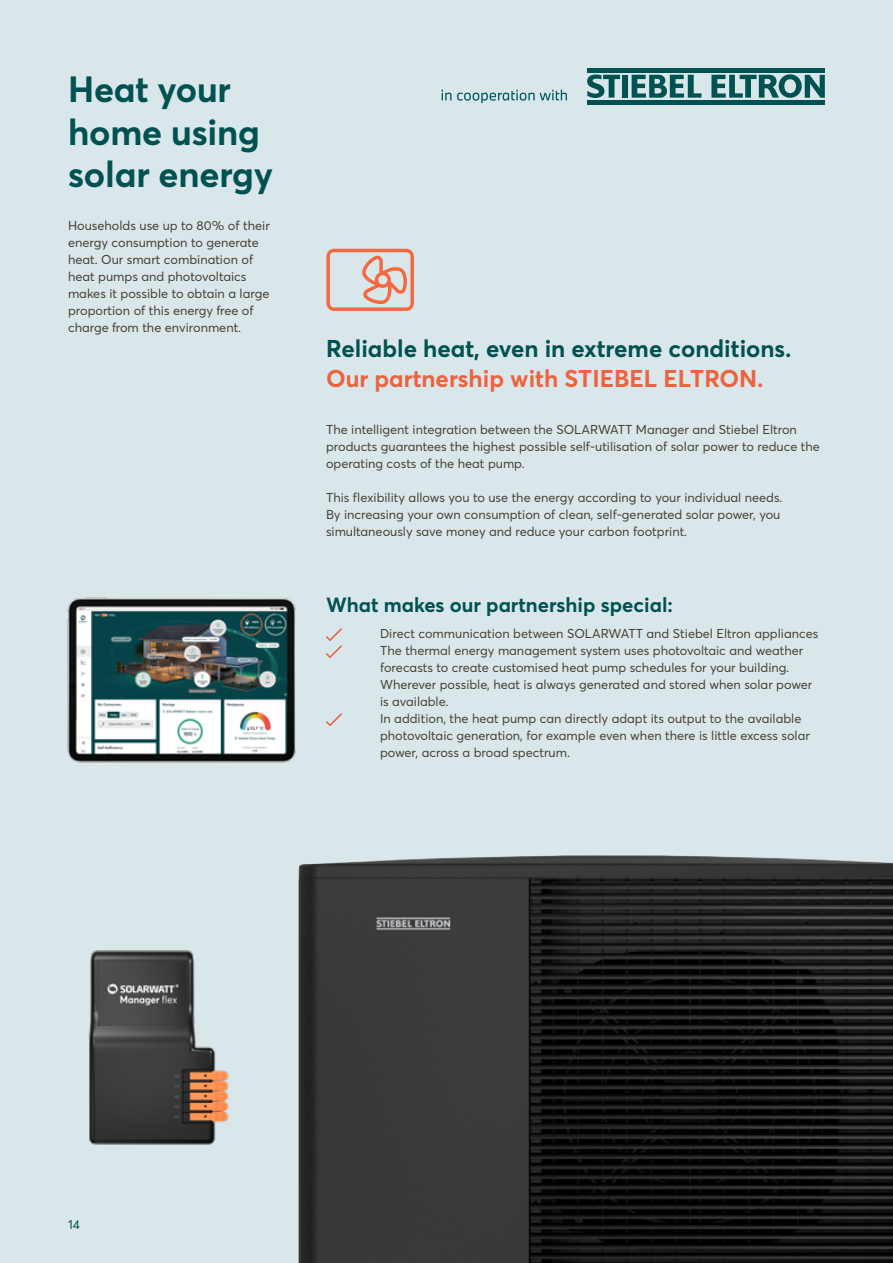
<style>
.page{position:relative;width:893px;height:1263px;background:#dae7ea}
.page>*{position:absolute;margin:0;border:0;box-sizing:border-box;transform-origin:0 0}
.t1{font:700 36px/42.5px "Averta";letter-spacing:-.005em;color:#005152}
.t2{font:700 24px "Averta";color:#005152}
.t3{font:700 24px "Averta";color:#ec6340}
.t4{font:700 20.25px "Averta";color:#005253}
.t5{font:12.75px/17px "Averta";color:#454134}
.t6{font:12.75px/17px "Averta";color:#454034}
.t7{font:12.75px "Averta";color:#005152}
</style>
<div class="page">
<img style="left:67px;top:597px;width:229px;height:166px">
<img style="left:299px;top:855px;width:594px;height:408px">
<svg style="left:326px;top:628px;width:16px;height:30px"></svg>
<svg style="left:326px;top:713px;width:16px;height:13px"></svg>
<svg style="left:326px;top:249px;width:88px;height:62px"></svg>
<hr style="left:587px;top:68px;width:238px;height:4px;background:#005152">
<hr style="left:587px;top:100px;width:238px;height:4px;background:#005152">
<svg style="left:632px;top:75px;width:69px;height:23px"></svg>
<div style="left:622px;top:75px;width:6px;height:23px;background:#005152"></div>
<svg style="left:711px;top:74px;width:114px;height:24px"></svg>
<svg style="left:587px;top:74px;width:33px;height:24px"></svg>
<img style="left:88px;top:950px;width:141px;height:195px">
<svg style="left:442px;top:90px;width:9px;height:10px"></svg>
<svg style="left:457px;top:90px;width:110px;height:13px"></svg>
<h1 class="t1" style="left:68px;top:66px;width:206px">Heat your home using solar energy</h1>
<p class="t6" style="left:68px;top:216px;width:203px">Households use up to 80% of their energy consumption to generate heat. Our smart combination of heat pumps and photovoltaics makes it possible to obtain a large proportion of this energy free of charge from the environment.</p>
<h2 class="t2" style="left:326px;top:332px;width:467px">Reliable heat, even in extreme conditions.</h2>
<h2 class="t3" style="left:326px;top:362px;width:439px">Our partnership with STIEBEL ELTRON.</h2>
<p class="t5" style="left:326px;top:420px;width:495px">The intelligent integration between the SOLARWATT Manager and Stiebel Eltron products guarantees the highest possible self-utilisation of solar power to reduce the operating costs of the heat pump.</p>
<p class="t5" style="left:326px;top:488px;width:458px">This flexibility allows you to use the energy according to your individual needs.<br>By increasing your own consumption of clean, self-generated solar power, you simultaneously save money and reduce your carbon footprint.</p>
<h3 class="t4" style="left:326px;top:591px;width:348px">What makes our partnership special:</h3>
<p class="t5" style="left:380px;top:624px;width:440px">Direct communication between SOLARWATT and Stiebel Eltron appliances The thermal energy management system uses photovoltaic and weather forecasts to create customised heat pump schedules for your building.<br>Wherever possible, heat is always generated and stored when solar power is available.<br>In addition, the heat pump can directly adapt its output to the available photovoltaic generation, for example even when there is little excess solar power, across a broad spectrum.</p>
<p class="t7" style="left:68px;top:1216px;width:13px">14</p>
</div>
